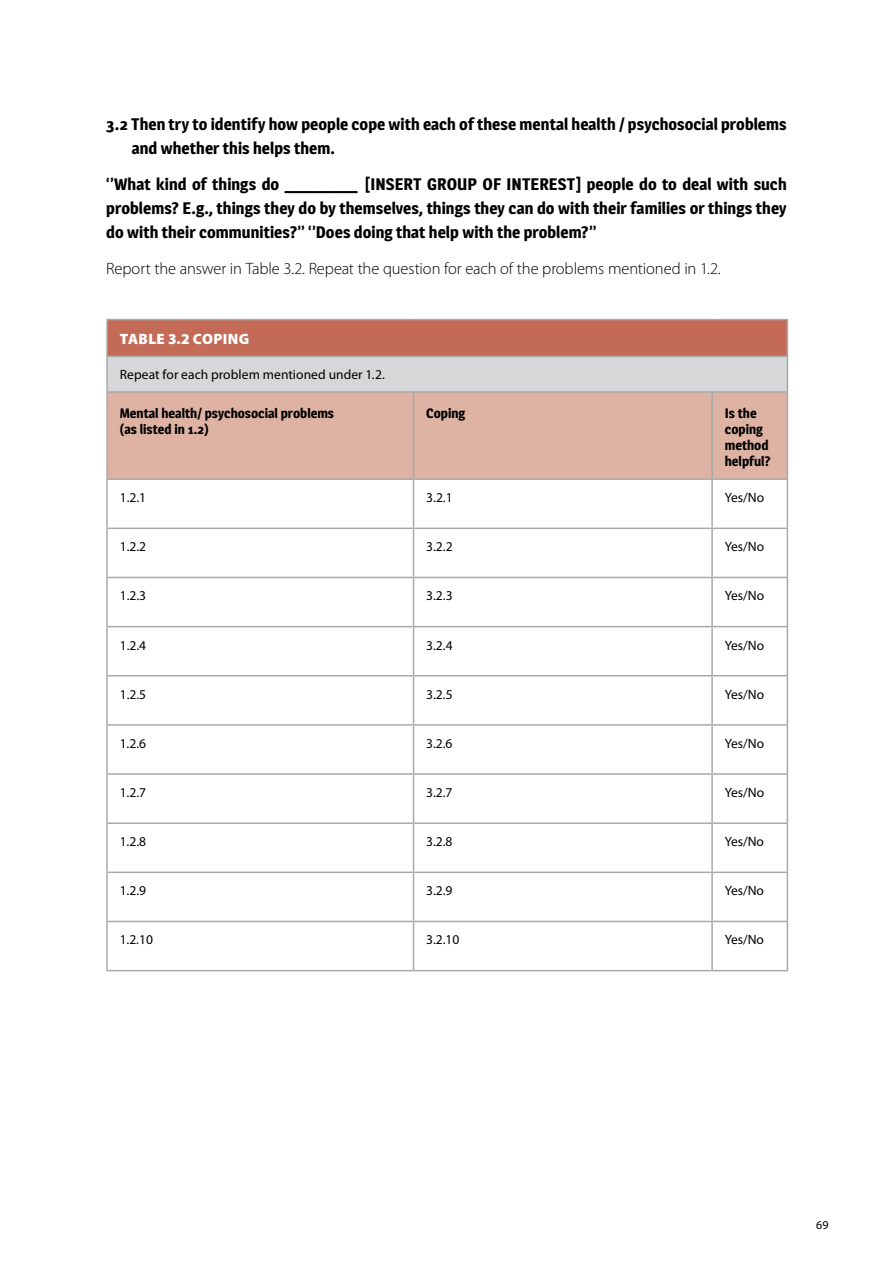
<style>
.page{position:relative;width:893px;height:1263px;background:#fff}
.page>*{position:absolute;margin:0;border:0;box-sizing:border-box;transform-origin:0 0}
.t1{font:700 16.5px/24px "Magra";letter-spacing:.005em;color:#000}
.t2{font:300 16.5px "Myriad Pro";letter-spacing:-.005em;color:#000}
.t3{font:900 15px "Myriad Pro";letter-spacing:.03em;color:#fff}
.t4{font:13.5px "Myriad Pro";color:#000}
.t5{font:700 13.5px/16.2px "Magra";color:#000}
.t6{font:12px "Myriad Pro";color:#000}
</style>
<div class="page">
<div style="left:107px;top:320px;width:680px;height:36px;background:#c36b57"></div>
<div style="left:107px;top:356px;width:680px;height:36px;background:#d5d7d8"></div>
<div style="left:108px;top:393px;width:679px;height:85px;background:#dfb3a3"></div>
<svg style="left:108px;top:480px;width:679px;height:490px"></svg>
<hr style="left:106px;top:320px;width:2px;height:36px;background:#a7a9ac">
<hr style="left:106px;top:319px;width:308px;height:1px;background:#a7a9ac">
<hr style="left:414px;top:319px;width:298px;height:1px;background:#a7a9ac">
<hr style="left:712px;top:319px;width:76px;height:1px;background:#a7a9ac">
<hr style="left:787px;top:320px;width:1px;height:36px;background:#a7a9ac">
<hr style="left:106px;top:357px;width:2px;height:34px;background:#a7a9ac">
<hr style="left:106px;top:356px;width:308px;height:1px;background:#a7a9ac">
<hr style="left:414px;top:356px;width:298px;height:1px;background:#a7a9ac">
<hr style="left:712px;top:356px;width:76px;height:1px;background:#a7a9ac">
<hr style="left:787px;top:357px;width:1px;height:34px;background:#a7a9ac">
<hr style="left:106px;top:393px;width:2px;height:85px;background:#a7a9ac">
<hr style="left:106px;top:391px;width:308px;height:2px;background:#a7a9ac">
<hr style="left:413px;top:393px;width:1px;height:85px;background:#a7a9ac">
<hr style="left:414px;top:391px;width:298px;height:2px;background:#a7a9ac">
<hr style="left:711px;top:393px;width:2px;height:85px;background:#a7a9ac">
<hr style="left:712px;top:391px;width:76px;height:2px;background:#a7a9ac">
<hr style="left:787px;top:393px;width:1px;height:85px;background:#a7a9ac">
<hr style="left:106px;top:480px;width:2px;height:48px;background:#a7a9ac">
<hr style="left:106px;top:578px;width:2px;height:48px;background:#a7a9ac">
<hr style="left:106px;top:627px;width:2px;height:48px;background:#a7a9ac">
<hr style="left:106px;top:676px;width:2px;height:48px;background:#a7a9ac">
<hr style="left:106px;top:726px;width:2px;height:47px;background:#a7a9ac">
<hr style="left:106px;top:775px;width:2px;height:47px;background:#a7a9ac">
<hr style="left:106px;top:824px;width:2px;height:47px;background:#a7a9ac">
<hr style="left:106px;top:873px;width:2px;height:48px;background:#a7a9ac">
<hr style="left:106px;top:478px;width:308px;height:2px;background:#a7a9ac">
<hr style="left:106px;top:577px;width:308px;height:1px;background:#a7a9ac">
<hr style="left:106px;top:626px;width:308px;height:1px;background:#a7a9ac">
<hr style="left:106px;top:675px;width:308px;height:1px;background:#a7a9ac">
<hr style="left:106px;top:724px;width:308px;height:2px;background:#a7a9ac">
<hr style="left:106px;top:773px;width:308px;height:2px;background:#a7a9ac">
<hr style="left:106px;top:822px;width:308px;height:2px;background:#a7a9ac">
<hr style="left:106px;top:871px;width:308px;height:2px;background:#a7a9ac">
<hr style="left:106px;top:921px;width:308px;height:1px;background:#a7a9ac">
<hr style="left:413px;top:480px;width:1px;height:48px;background:#a7a9ac">
<hr style="left:413px;top:578px;width:1px;height:48px;background:#a7a9ac">
<hr style="left:413px;top:627px;width:1px;height:48px;background:#a7a9ac">
<hr style="left:413px;top:676px;width:1px;height:48px;background:#a7a9ac">
<hr style="left:413px;top:726px;width:1px;height:47px;background:#a7a9ac">
<hr style="left:413px;top:775px;width:1px;height:47px;background:#a7a9ac">
<hr style="left:413px;top:824px;width:1px;height:47px;background:#a7a9ac">
<hr style="left:413px;top:873px;width:1px;height:48px;background:#a7a9ac">
<hr style="left:414px;top:478px;width:298px;height:2px;background:#a7a9ac">
<hr style="left:414px;top:577px;width:298px;height:1px;background:#a7a9ac">
<hr style="left:414px;top:626px;width:298px;height:1px;background:#a7a9ac">
<hr style="left:414px;top:675px;width:298px;height:1px;background:#a7a9ac">
<hr style="left:414px;top:724px;width:298px;height:2px;background:#a7a9ac">
<hr style="left:414px;top:773px;width:298px;height:2px;background:#a7a9ac">
<hr style="left:414px;top:822px;width:298px;height:2px;background:#a7a9ac">
<hr style="left:414px;top:871px;width:298px;height:2px;background:#a7a9ac">
<hr style="left:414px;top:921px;width:298px;height:1px;background:#a7a9ac">
<hr style="left:711px;top:480px;width:2px;height:48px;background:#a7a9ac">
<hr style="left:711px;top:578px;width:2px;height:48px;background:#a7a9ac">
<hr style="left:711px;top:627px;width:2px;height:48px;background:#a7a9ac">
<hr style="left:711px;top:676px;width:2px;height:48px;background:#a7a9ac">
<hr style="left:711px;top:726px;width:2px;height:47px;background:#a7a9ac">
<hr style="left:711px;top:775px;width:2px;height:47px;background:#a7a9ac">
<hr style="left:711px;top:824px;width:2px;height:47px;background:#a7a9ac">
<hr style="left:711px;top:873px;width:2px;height:48px;background:#a7a9ac">
<hr style="left:712px;top:478px;width:76px;height:2px;background:#a7a9ac">
<hr style="left:712px;top:577px;width:76px;height:1px;background:#a7a9ac">
<hr style="left:712px;top:626px;width:76px;height:1px;background:#a7a9ac">
<hr style="left:712px;top:675px;width:76px;height:1px;background:#a7a9ac">
<hr style="left:712px;top:724px;width:76px;height:2px;background:#a7a9ac">
<hr style="left:712px;top:773px;width:76px;height:2px;background:#a7a9ac">
<hr style="left:712px;top:822px;width:76px;height:2px;background:#a7a9ac">
<hr style="left:712px;top:871px;width:76px;height:2px;background:#a7a9ac">
<hr style="left:712px;top:921px;width:76px;height:1px;background:#a7a9ac">
<hr style="left:787px;top:480px;width:1px;height:48px;background:#a7a9ac">
<hr style="left:787px;top:578px;width:1px;height:48px;background:#a7a9ac">
<hr style="left:787px;top:627px;width:1px;height:48px;background:#a7a9ac">
<hr style="left:787px;top:676px;width:1px;height:48px;background:#a7a9ac">
<hr style="left:787px;top:726px;width:1px;height:47px;background:#a7a9ac">
<hr style="left:787px;top:775px;width:1px;height:47px;background:#a7a9ac">
<hr style="left:787px;top:824px;width:1px;height:47px;background:#a7a9ac">
<hr style="left:787px;top:873px;width:1px;height:48px;background:#a7a9ac">
<hr style="left:106px;top:529px;width:2px;height:48px;background:#a7a9ac">
<hr style="left:106px;top:922px;width:2px;height:48px;background:#a7a9ac">
<hr style="left:106px;top:528px;width:308px;height:1px;background:#a7a9ac">
<hr style="left:106px;top:970px;width:308px;height:1px;background:#a7a9ac">
<hr style="left:413px;top:529px;width:1px;height:48px;background:#a7a9ac">
<hr style="left:413px;top:922px;width:1px;height:48px;background:#a7a9ac">
<hr style="left:414px;top:528px;width:298px;height:1px;background:#a7a9ac">
<hr style="left:414px;top:970px;width:298px;height:1px;background:#a7a9ac">
<hr style="left:711px;top:529px;width:2px;height:48px;background:#a7a9ac">
<hr style="left:711px;top:922px;width:2px;height:48px;background:#a7a9ac">
<hr style="left:712px;top:528px;width:76px;height:1px;background:#a7a9ac">
<hr style="left:787px;top:529px;width:1px;height:48px;background:#a7a9ac">
<hr style="left:787px;top:922px;width:1px;height:48px;background:#a7a9ac">
<hr style="left:712px;top:970px;width:76px;height:1px;background:#a7a9ac">
<p class="t1" style="left:132px;top:112px;width:656px;text-indent:-26px">3.2 Then try to identify how people cope with each of these mental health / psychosocial problems and whether this helps them.</p>
<p class="t1" style="left:106px;top:172px;width:274px">‘’What kind of things do __________ [INSERT</p>
<p class="t1" style="left:427px;top:172px;width:11px">GROUP</p>
<p class="t1" style="left:482px;top:172px;width:34px">OF INTEREST</p>
<p class="t1" style="left:106px;top:172px;width:682px;text-align:justify;text-indent:469px">] people do to deal with such problems? E.g., things they do by themselves, things they can do with their families or things they do with their communities?’’ ‘’Does doing that help with the problem?’’</p>
<p class="t2" style="left:106px;top:260px;width:616px">Report the answer in Table 3.2. Repeat the question for each of the problems mentioned in 1.2.</p>
<p class="t3" style="left:120px;top:330px;width:131px">TABLE 3.2 COPING</p>
<p class="t4" style="left:120px;top:367px;width:267px">Repeat for each problem mentioned under 1.2.</p>
<p class="t5" style="left:120px;top:405px;width:216px">Mental health/ psychosocial problems (as listed in 1.2)</p>
<p class="t5" style="left:426px;top:405px;width:41px">Coping</p>
<p class="t5" style="left:725px;top:405px;width:47px">Is the coping method helpful?</p>
<p class="t4" style="left:120px;top:490px;width:28px">1.2.1</p>
<p class="t4" style="left:426px;top:490px;width:28px">3.2.1</p>
<p class="t4" style="left:725px;top:490px;width:41px">Yes/No</p>
<p class="t4" style="left:120px;top:539px;width:28px">1.2.2</p>
<p class="t4" style="left:426px;top:539px;width:28px">3.2.2</p>
<p class="t4" style="left:725px;top:539px;width:41px">Yes/No</p>
<p class="t4" style="left:120px;top:588px;width:28px">1.2.3</p>
<p class="t4" style="left:426px;top:588px;width:28px">3.2.3</p>
<p class="t4" style="left:725px;top:588px;width:41px">Yes/No</p>
<p class="t4" style="left:120px;top:638px;width:28px">1.2.4</p>
<p class="t4" style="left:426px;top:638px;width:28px">3.2.4</p>
<p class="t4" style="left:725px;top:638px;width:41px">Yes/No</p>
<p class="t4" style="left:120px;top:687px;width:28px">1.2.5</p>
<p class="t4" style="left:426px;top:687px;width:28px">3.2.5</p>
<p class="t4" style="left:725px;top:687px;width:41px">Yes/No</p>
<p class="t4" style="left:120px;top:736px;width:28px">1.2.6</p>
<p class="t4" style="left:426px;top:736px;width:28px">3.2.6</p>
<p class="t4" style="left:725px;top:736px;width:41px">Yes/No</p>
<p class="t4" style="left:120px;top:785px;width:28px">1.2.7</p>
<p class="t4" style="left:426px;top:785px;width:28px">3.2.7</p>
<p class="t4" style="left:725px;top:785px;width:41px">Yes/No</p>
<p class="t4" style="left:120px;top:834px;width:28px">1.2.8</p>
<p class="t4" style="left:426px;top:834px;width:28px">3.2.8</p>
<p class="t4" style="left:725px;top:834px;width:41px">Yes/No</p>
<p class="t4" style="left:120px;top:883px;width:28px">1.2.9</p>
<p class="t4" style="left:426px;top:883px;width:28px">3.2.9</p>
<p class="t4" style="left:725px;top:883px;width:41px">Yes/No</p>
<p class="t4" style="left:120px;top:932px;width:35px">1.2.10</p>
<p class="t4" style="left:426px;top:932px;width:35px">3.2.10</p>
<p class="t4" style="left:725px;top:932px;width:41px">Yes/No</p>
<p class="t6" style="left:816px;top:1219px;width:14px">69</p>
</div>
